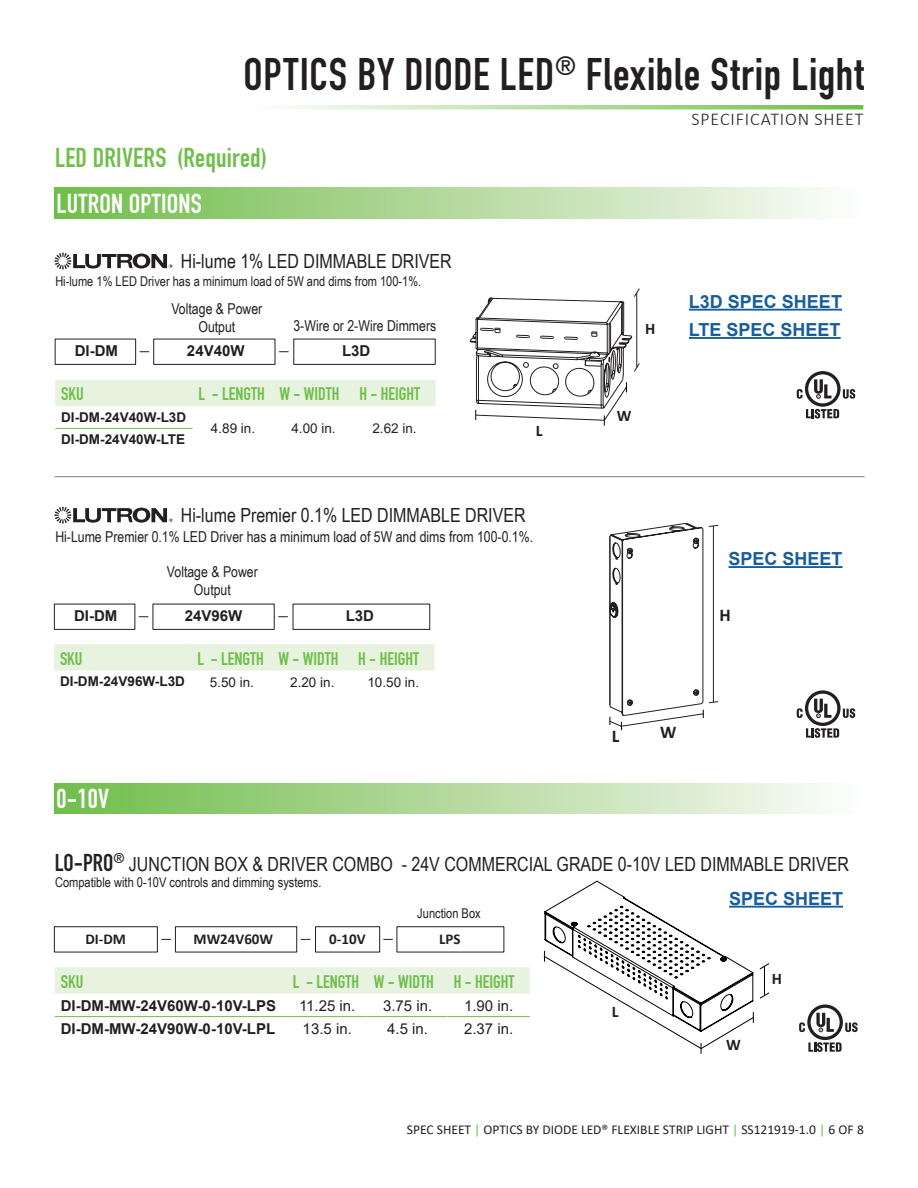
<style>
.page{position:relative;width:918px;height:1188px;background:#fff}
.page>*{position:absolute;margin:0;border:0;box-sizing:border-box;transform-origin:0 0}
.t1{font:45px "DIN Engschrift";letter-spacing:.02em;color:#231f20}
.t2{font:27px "DIN Engschrift";letter-spacing:.01em;color:#6fbf4a}
.t3{font:27px "DIN Engschrift";letter-spacing:.01em;color:#fff}
.t4{font:19.5px "Arial Narrow";color:#231f20}
.t5{font:18px "DIN Engschrift";color:#6ebe4a}
.Paragraph_Style_2{font:700 18px "Arial";color:#175d9e}
.t6{font:300 18px "Calibri";letter-spacing:.05em;color:#231f20}
.Paragraph_Style_2-2{font:700 18px "Calibri";color:#231f20}
.Paragraph_Style_2-3{font:700 16.2px "Calibri";color:#231f20}
.Paragraph_Style_2-4{font:15px "Arial Narrow";color:#231f20}
.Paragraph_Style_2-5{font:700 15px "Arial";color:#231f20}
.t7{font:15px "Arial";color:#231f20}
.Paragraph_Style_2-6{font:700 15px "Calibri";color:#231f20}
.Paragraph_Style_2-7{font:13.5px "Arial Narrow";color:#231f20}
.t8{font:13.5px "Calibri";color:#231f20}
.t9{font:700 13.5px "Arial";color:#231f20}
.t10{font:13.5px "Arial";color:#231f20}
.s1{font-family:"DIN Engschrift";font-size:24px}
.s2{color:#77be4e}
.s3{color:#70bf49}
</style>
<div class="page">
<svg style="left:287px;top:105px;width:574px;height:5px;background:#b9dfa8"></svg>
<svg style="left:543px;top:881px;width:227px;height:173px"></svg>
<hr style="left:764px;top:966px;width:1px;height:30px;background:#000">
<div style="left:175px;top:926px;width:122px;height:26px;border:1px solid #231f20"></div>
<div style="left:54px;top:926px;width:104px;height:26px;border:1px solid #231f20"></div>
<div style="left:315px;top:926px;width:65px;height:26px;border:1px solid #231f20"></div>
<div style="left:397px;top:926px;width:107px;height:26px;border:1px solid #231f20"></div>
<div style="left:55px;top:967px;width:475px;height:27px;background:#e7f2df"></div>
<hr style="left:55px;top:1016px;width:232px;height:1px;background:#70bf49">
<hr style="left:287px;top:1016px;width:81px;height:1px;background:#70bf49">
<hr style="left:368px;top:1016px;width:80px;height:1px;background:#70bf49">
<hr style="left:448px;top:1016px;width:82px;height:1px;background:#70bf49">
<svg style="left:808px;top:1042px;width:34px;height:10px"></svg>
<svg style="left:845px;top:1022px;width:13px;height:10px"></svg>
<svg style="left:807px;top:1004px;width:36px;height:36px"></svg>
<div style="left:811px;top:1008px;width:29px;height:29px;background:#fff;border-radius:50%"></div>
<svg style="left:816px;top:1013px;width:18px;height:19px"></svg>
<svg style="left:799px;top:1022px;width:6px;height:10px"></svg>
<svg style="left:609px;top:523px;width:110px;height:207px"></svg>
<svg style="left:470px;top:288px;width:170px;height:138px"></svg>
<hr style="left:636px;top:293px;width:1px;height:74px;background:#231f20">
<div style="left:153px;top:339px;width:122px;height:26px;border:1px solid #231f20"></div>
<div style="left:55px;top:339px;width:81px;height:26px;border:1px solid #231f20"></div>
<div style="left:293px;top:339px;width:143px;height:26px;border:1px solid #231f20"></div>
<div style="left:55px;top:380px;width:381px;height:26px;background:#e7f2df"></div>
<hr style="left:55px;top:428px;width:138px;height:1px;background:#70bf49">
<div style="left:153px;top:604px;width:122px;height:26px;border:1px solid #231f20"></div>
<div style="left:54px;top:604px;width:81px;height:26px;border:1px solid #231f20"></div>
<div style="left:293px;top:604px;width:137px;height:26px;border:1px solid #231f20"></div>
<div style="left:54px;top:644px;width:380px;height:27px;background:#e7f2df"></div>
<svg style="left:55px;top:253px;width:118px;height:16px"></svg>
<hr style="left:55px;top:476px;width:810px;height:1px;background:#808285">
<svg style="left:55px;top:507px;width:118px;height:16px"></svg>
<svg style="left:806px;top:409px;width:33px;height:9px"></svg>
<svg style="left:843px;top:389px;width:12px;height:10px"></svg>
<svg style="left:805px;top:371px;width:36px;height:36px"></svg>
<div style="left:808px;top:374px;width:29px;height:29px;background:#fff;border-radius:50%"></div>
<svg style="left:814px;top:379px;width:18px;height:19px"></svg>
<svg style="left:797px;top:389px;width:6px;height:10px"></svg>
<svg style="left:806px;top:728px;width:33px;height:10px"></svg>
<svg style="left:843px;top:708px;width:12px;height:10px"></svg>
<svg style="left:805px;top:690px;width:36px;height:36px"></svg>
<div style="left:808px;top:694px;width:29px;height:29px;background:#fff;border-radius:50%"></div>
<svg style="left:814px;top:699px;width:18px;height:19px"></svg>
<svg style="left:797px;top:708px;width:6px;height:10px"></svg>
<hr style="left:729px;top:906px;width:114px;height:2px;background:#175d9e">
<hr style="left:689px;top:309px;width:153px;height:2px;background:#175d9e">
<hr style="left:689px;top:337px;width:152px;height:2px;background:#175d9e">
<hr style="left:729px;top:566px;width:114px;height:2px;background:#175d9e">
<div style="left:54px;top:188px;width:810px;height:30px;background:linear-gradient(to right,#6fbc48,#fdfbfa)"></div>
<div style="left:54px;top:783px;width:810px;height:30px;background:linear-gradient(to right,#6fbc48,#fdfbfa)"></div>
<h1 class="t1" style="left:244px;top:48px;width:622px">OPTICS BY DIODE LED<sup>®</sup> Flexible Strip Light</h1>
<p class="t2" style="left:55px;top:142px;width:213px">LED DRIVERS (Required)</p>
<p class="t3" style="left:56px;top:187px;width:147px">LUTRON OPTIONS</p>
<p class="t4" style="left:181px;top:247px;width:272px">Hi-lume 1% LED DIMMABLE DRIVER</p>
<p class="Paragraph_Style_2-7" style="left:55px;top:272px;width:368px">Hi-lume 1% LED Driver has a minimum load of 5W and dims from 100-1%.</p>
<p class="Paragraph_Style_2-4" style="left:171px;top:298px;width:92px">Voltage &amp; Power</p>
<p class="Paragraph_Style_2-4" style="left:198px;top:316px;width:38px">Output</p>
<p class="Paragraph_Style_2-4" style="left:293px;top:315px;width:144px">3-Wire or 2-Wire Dimmers</p>
<p class="Paragraph_Style_2-5" style="left:75px;top:340px;width:45px">DI-DM</p>
<p class="Paragraph_Style_2-5" style="left:187px;top:340px;width:59px">24V40W</p>
<p class="Paragraph_Style_2-5" style="left:342px;top:340px;width:30px">L3D</p>
<p class="t5" style="left:61px;top:383px;width:24px">SKU</p>
<p class="t5" style="left:199px;top:383px;width:68px">L - LENGTH</p>
<p class="t5" style="left:280px;top:383px;width:62px">W - WIDTH</p>
<p class="t5" style="left:360px;top:383px;width:62px">H - HEIGHT</p>
<p class="t9" style="left:61px;top:408px;width:126px">DI-DM-24V40W-L3D</p>
<p class="t10" style="left:211px;top:419px;width:46px">4.89 in.</p>
<p class="t10" style="left:291px;top:419px;width:46px">4.00 in.</p>
<p class="t10" style="left:372px;top:419px;width:46px">2.62 in.</p>
<p class="t9" style="left:61px;top:430px;width:125px">DI-DM-24V40W-LTE</p>
<p class="Paragraph_Style_2-3" style="left:536px;top:420px;width:8px">L</p>
<p class="t4" style="left:181px;top:501px;width:346px">Hi-lume Premier 0.1% LED DIMMABLE DRIVER</p>
<p class="Paragraph_Style_2-4" style="left:55px;top:525px;width:479px">Hi-Lume Premier 0.1% LED Driver has a minimum load of 5W and dims from 100-0.1%.</p>
<p class="Paragraph_Style_2-4" style="left:167px;top:561px;width:92px">Voltage &amp; Power</p>
<p class="Paragraph_Style_2-4" style="left:194px;top:579px;width:38px">Output</p>
<p class="Paragraph_Style_2-5" style="left:74px;top:605px;width:45px">DI-DM</p>
<p class="Paragraph_Style_2-5" style="left:185px;top:605px;width:59px">24V96W</p>
<p class="Paragraph_Style_2-5" style="left:346px;top:605px;width:30px">L3D</p>
<p class="t5" style="left:60px;top:648px;width:24px">SKU</p>
<p class="t5" style="left:197px;top:648px;width:68px">L - LENGTH</p>
<p class="t5" style="left:278px;top:648px;width:62px">W - WIDTH</p>
<p class="t5" style="left:358px;top:648px;width:62px">H - HEIGHT</p>
<p class="t9" style="left:60px;top:672px;width:126px">DI-DM-24V96W-L3D</p>
<p class="t10" style="left:210px;top:673px;width:46px">5.50 in.</p>
<p class="t10" style="left:290px;top:673px;width:46px">2.20 in.</p>
<p class="t10" style="left:367px;top:673px;width:53px">10.50 in.</p>
<p class="t3" style="left:56px;top:782px;width:54px">0-10V</p>
<p class="t6" style="left:691px;top:108px;width:174px">SPECIFICATION SHEET</p>
<p class="Paragraph_Style_2-3" style="left:645px;top:317px;width:12px">H</p>
<p class="Paragraph_Style_2-3" style="left:617px;top:404px;width:16px">W</p>
<p class="Paragraph_Style_2" style="left:689px;top:289px;width:155px">L3D SPEC SHEET</p>
<p class="Paragraph_Style_2" style="left:689px;top:317px;width:153px">LTE SPEC SHEET</p>
<p class="Paragraph_Style_2-2" style="left:612px;top:724px;width:9px">L</p>
<p class="Paragraph_Style_2-2" style="left:660px;top:719px;width:18px">W</p>
<p class="Paragraph_Style_2" style="left:729px;top:546px;width:116px">SPEC SHEET</p>
<p class="Paragraph_Style_2-2" style="left:719px;top:602px;width:13px">H</p>
<p class="t4" style="left:55px;top:849px;width:796px"><span class="s1">LO-PRO</span><sup>®</sup> JUNCTION BOX &amp; DRIVER COMBO - 24V COMMERCIAL GRADE 0-10V LED DIMMABLE DRIVER</p>
<p class="Paragraph_Style_2-7" style="left:55px;top:872px;width:268px">Compatible with 0-10V controls and dimming systems.</p>
<p class="Paragraph_Style_2" style="left:729px;top:886px;width:116px">SPEC SHEET</p>
<p class="Paragraph_Style_2-7" style="left:417px;top:903px;width:65px">Junction Box</p>
<p class="Paragraph_Style_2-6" style="left:85px;top:929px;width:42px">DI-DM</p>
<p class="Paragraph_Style_2-6" style="left:194px;top:929px;width:81px">MW24V60W</p>
<p class="Paragraph_Style_2-6" style="left:329px;top:929px;width:38px">0-10V</p>
<p class="Paragraph_Style_2-6" style="left:439px;top:929px;width:23px">LPS</p>
<p class="t5" style="left:61px;top:971px;width:24px">SKU</p>
<p class="t5" style="left:293px;top:971px;width:68px">L - LENGTH</p>
<p class="t5" style="left:374px;top:971px;width:62px">W - WIDTH</p>
<p class="t5" style="left:454px;top:971px;width:62px">H - HEIGHT</p>
<p class="Paragraph_Style_2-5" style="left:61px;top:995px;width:217px">DI-DM-MW-24V60W-0-10V-LPS</p>
<p class="t7" style="left:299px;top:995px;width:58px">11.25 in.</p>
<p class="t7" style="left:383px;top:995px;width:51px">3.75 in.</p>
<p class="t7" style="left:464px;top:995px;width:51px">1.90 in.</p>
<p class="Paragraph_Style_2-5" style="left:61px;top:1018px;width:216px">DI-DM-MW-24V90W-0-10V-LPL</p>
<p class="t7" style="left:303px;top:1018px;width:51px">13.5 in.</p>
<p class="t7" style="left:387px;top:1018px;width:42px">4.5 in.</p>
<p class="t7" style="left:464px;top:1018px;width:51px">2.37 in.</p>
<p class="Paragraph_Style_2-3" style="left:612px;top:1000px;width:8px">L</p>
<p class="Paragraph_Style_2-3" style="left:726px;top:1033px;width:16px">W</p>
<p class="Paragraph_Style_2-3" style="left:772px;top:968px;width:12px">H</p>
<p class="t8" style="left:407px;top:1120px;width:458px">SPEC SHEET <span class="s2">|</span> OPTICS BY DIODE LED® FLEXIBLE STRIP LIGHT <span class="s3">|</span> SS121919-1.0 <span class="s2">|</span> 6 OF 8</p>
</div>
